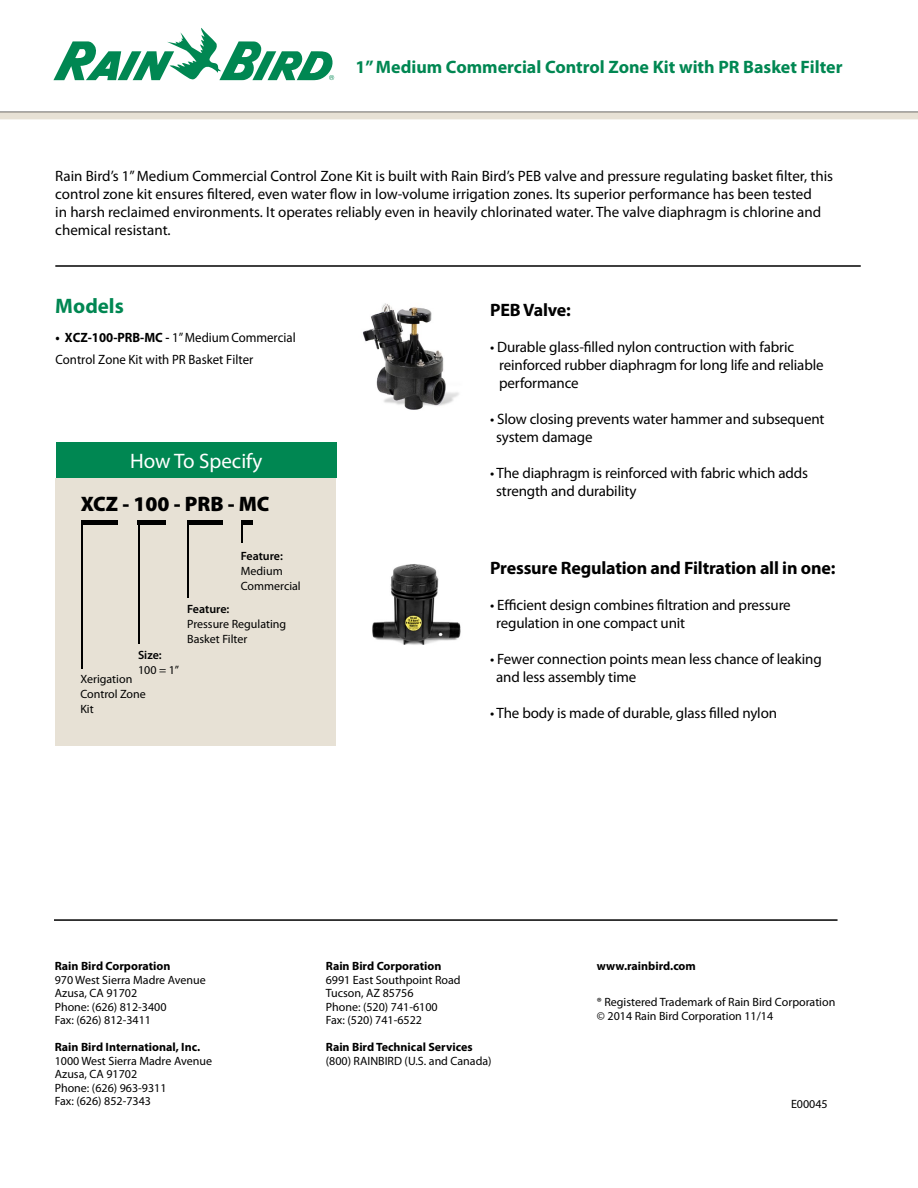
<style>
.page{position:relative;width:918px;height:1188px;background:#fff}
.page>*{position:absolute;margin:0;border:0;box-sizing:border-box;transform-origin:0 0}
.t1{font:900 21px "Myriad Pro";color:#000}
.t2{font:21px "Myriad Pro";color:#fff}
.t3{font:700 21px "Myriad Pro";color:#008752}
.t4{font:700 18px "Myriad Pro";color:#008752}
.t5{font:700 18px "Myriad Pro";letter-spacing:-.01em;color:#000}
.t6{font:15px/18px "Myriad Pro";letter-spacing:-.01em;color:#000}
.t7{font:13.5px/21.6px "Myriad Pro";color:#000;scale:.95 1}
.t8{font:12px/13.5px "Myriad Pro";color:#000}
.t9{font:700 12px "Myriad Pro";color:#000}
.t10{font:600 12px "Myriad Pro";color:#000}
.s1{font-weight:700}
.s2{font-weight:600}
</style>
<div class="page">
<hr style="left:54px;top:919px;width:784px;height:2px;background:#000">
<div style="left:0;top:112px;width:918px;height:7px;background:#e7e1d5"></div>
<svg style="left:53px;top:28px;width:282px;height:53px"></svg>
<hr style="left:0;top:111px;width:918px;height:1px;background:#000">
<img style="left:363px;top:303px;width:96px;height:107px">
<img style="left:372px;top:564px;width:89px;height:81px">
<div style="left:56px;top:442px;width:280px;height:36px;background:#008752"></div>
<div style="left:55px;top:479px;width:280px;height:267px;background:#e7e1d5"></div>
<hr style="left:81px;top:520px;width:2px;height:149px;background:#000">
<hr style="left:241px;top:520px;width:2px;height:23px;background:#000">
<hr style="left:187px;top:520px;width:2px;height:78px;background:#000">
<hr style="left:138px;top:520px;width:2px;height:124px;background:#000">
<div style="left:82px;top:520px;width:35px;height:5px;background:#000"></div>
<div style="left:138px;top:520px;width:28px;height:5px;background:#000"></div>
<div style="left:187px;top:520px;width:35px;height:5px;background:#000"></div>
<div style="left:241px;top:520px;width:11px;height:5px;background:#000"></div>
<hr style="left:55px;top:265px;width:806px;height:2px;background:#000">
<p class="t4" style="left:355px;top:55px;width:489px">1” Medium Commercial Control Zone Kit with PR Basket Filter</p>
<p class="t6" style="left:55px;top:167px;width:779px">Rain Bird’s 1” Medium Commercial Control Zone Kit is built with Rain Bird’s PEB valve and pressure regulating basket filter, this control zone kit ensures filtered, even water flow in low-volume irrigation zones. Its superior performance has been tested<br>in harsh reclaimed environments. It operates reliably even in heavily chlorinated water. The valve diaphragm is chlorine and chemical resistant.</p>
<h1 class="t3" style="left:55px;top:292px;width:70px">Models</h1>
<p class="t7" style="left:55px;top:327px;width:255px"><span class="s1">• XCZ-100-PRB-MC</span> <span class="s2">-</span> 1” Medium Commercial<br>Control Zone Kit with PR Basket Filter</p>
<h1 class="t2" style="left:130px;top:448px;width:134px">How To Specify</h1>
<h1 class="t1" style="left:81px;top:492px;width:190px">XCZ - 100 - PRB - MC</h1>
<p class="t10" style="left:241px;top:548px;width:44px">Feature:</p>
<p class="t8" style="left:241px;top:563px;width:62px;line-height:15px">Medium<br>Commercial</p>
<p class="t10" style="left:138px;top:647px;width:25px">Size:</p>
<p class="t8" style="left:138px;top:663px;width:43px">100 = 1”</p>
<p class="t8" style="left:80px;top:671px;width:67px;line-height:15px">Xerigation<br>Control Zone<br>Kit</p>
<p class="t10" style="left:187px;top:601px;width:44px">Feature:</p>
<p class="t8" style="left:187px;top:616px;width:101px;line-height:15px">Pressure Regulating<br>Basket Filter</p>
<p class="t5" style="left:490px;top:299px;width:82px">PEB Valve:</p>
<p class="t6" style="left:499px;top:338px;width:326px;text-indent:-9px">• Durable glass-filled nylon contruction with fabric reinforced rubber diaphragm for long life and reliable performance</p>
<p class="t6" style="left:496px;top:410px;width:330px;text-indent:-6px">• Slow closing prevents water hammer and subsequent system damage</p>
<p class="t6" style="left:496px;top:464px;width:313px;text-indent:-6px">• The diaphragm is reinforced with fabric which adds strength and durability</p>
<p class="t5" style="left:490px;top:556px;width:347px">Pressure Regulation and Filtration all in one:</p>
<p class="t6" style="left:496px;top:595px;width:296px;text-indent:-6px">• Efficient design combines filtration and pressure regulation in one compact unit</p>
<p class="t6" style="left:496px;top:649px;width:327px;text-indent:-6px">• Fewer connection points mean less chance of leaking and less assembly time</p>
<p class="t6" style="left:490px;top:703px;width:288px">• The body is made of durable, glass filled nylon</p>
<p class="t9" style="left:55px;top:959px;width:117px">Rain Bird Corporation</p>
<p class="t8" style="left:55px;top:973px;width:153px">970 West Sierra Madre Avenue<br>Azusa, CA 91702<br>Phone: (626) 812-3400<br>Fax: (626) 812-3411</p>
<p class="t9" style="left:55px;top:1040px;width:147px">Rain Bird International, Inc.</p>
<p class="t8" style="left:55px;top:1054px;width:159px">1000 West Sierra Madre Avenue<br>Azusa, CA 91702<br>Phone: (626) 963-9311<br>Fax: (626) 852-7343</p>
<p class="t9" style="left:326px;top:959px;width:117px">Rain Bird Corporation</p>
<p class="t8" style="left:326px;top:973px;width:136px">6991 East Southpoint Road<br>Tucson, AZ 85756<br>Phone: (520) 741-6100<br>Fax: (520) 741-6522</p>
<p class="t9" style="left:326px;top:1040px;width:148px">Rain Bird Technical Services</p>
<p class="t8" style="left:326px;top:1054px;width:167px">(800) RAINBIRD (U.S. and Canada)</p>
<p class="t9" style="left:597px;top:959px;width:101px">www.rainbird.com</p>
<p class="t8" style="left:597px;top:995px;width:240px">® Registered Trademark of Rain Bird Corporation © 2014 Rain Bird Corporation 11/14</p>
<p class="t8" style="left:791px;top:1097px;width:38px">E00045</p>
</div>
